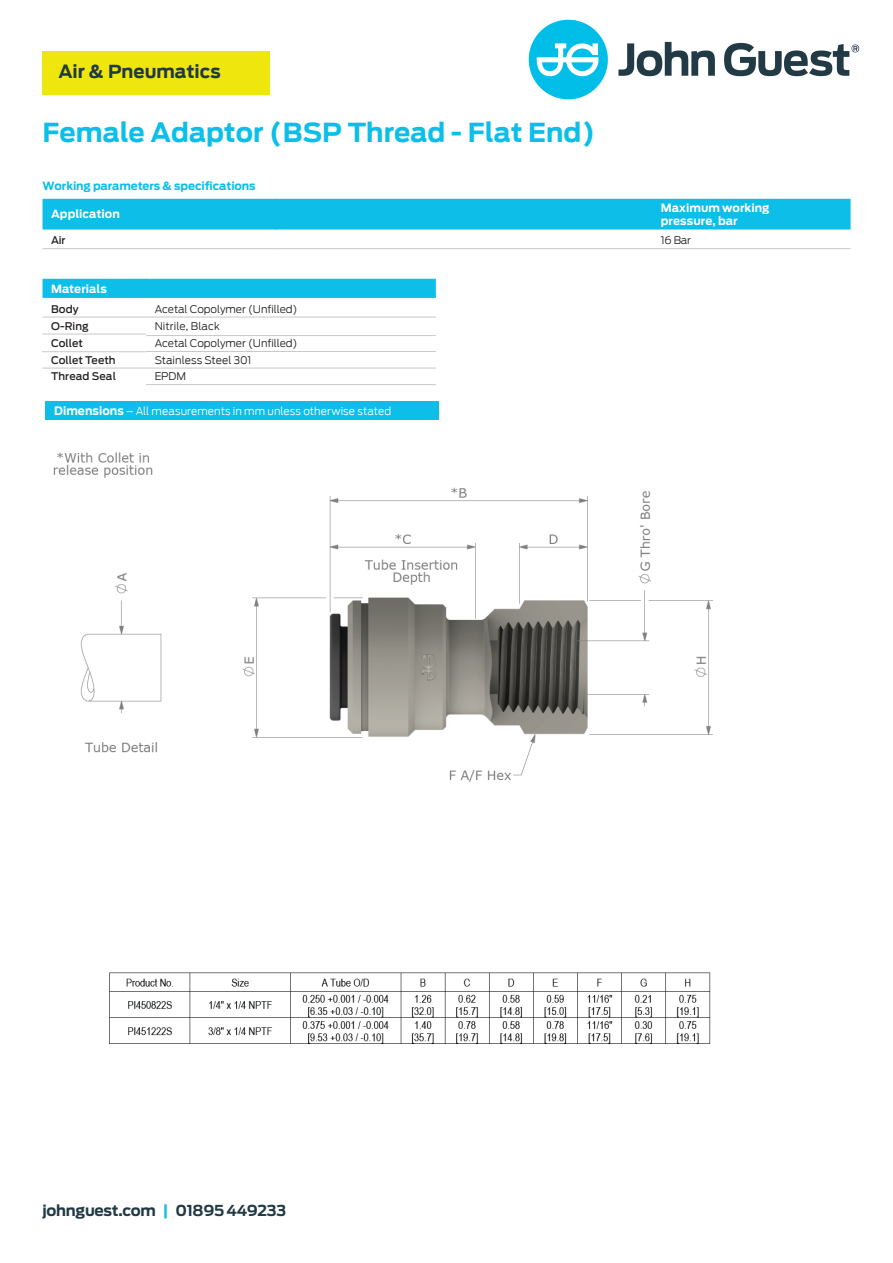
<style>
.page{position:relative;width:893px;height:1263px;background:#fff}
.page>*{position:absolute;margin:0;border:0;box-sizing:border-box;transform-origin:0 0}
.t1{font:700 26.25px "Antenna";color:#0dbee9}
.t2{font:700 18px "Antenna";color:#213944}
.t3{font:700 15px "Antenna";letter-spacing:-.02em;color:#213944}
.t4{font:700 11.25px/13.5px "Antenna";letter-spacing:.005em;color:#fff}
.t5{font:700 11.25px "Antenna";letter-spacing:-.01em;color:#0dbee9}
.t6{font:300 10.8px "Antenna";letter-spacing:.005em;color:#fff}
.t7{font:300 10.5px "Antenna";letter-spacing:-.01em;color:#231f20}
.t8{font:500 10.5px "Antenna";letter-spacing:.005em;color:#231f20}
.t9{font:300 10.5px "Antenna";letter-spacing:.01em;color:#231f20}
.s1{font-weight:700;font-size:11.55px}
.s2{color:#0dbee9}
</style>
<div class="page">
<div style="left:43px;top:51px;width:227px;height:43px;background:#efe60e"></div>
<div style="left:43px;top:279px;width:393px;height:19px;background:#0dbee9"></div>
<hr style="left:146px;top:317px;width:290px;height:1px;background:#c7c8ca">
<hr style="left:146px;top:335px;width:290px;height:1px;background:#c7c8ca">
<hr style="left:146px;top:368px;width:290px;height:1px;background:#c7c8ca">
<hr style="left:43px;top:317px;width:103px;height:1px;background:#c7c8ca">
<hr style="left:43px;top:334px;width:103px;height:1px;background:#c7c8ca">
<hr style="left:43px;top:368px;width:103px;height:1px;background:#c7c8ca">
<div style="left:43px;top:199px;width:807px;height:31px;background:#0dbee9"></div>
<hr style="left:275px;top:199px;width:1px;height:31px;background:#0dbee9">
<hr style="left:276px;top:248px;width:192px;height:1px;background:#c7c8ca">
<hr style="left:468px;top:248px;width:184px;height:1px;background:#c7c8ca">
<hr style="left:652px;top:248px;width:198px;height:1px;background:#c7c8ca">
<hr style="left:43px;top:248px;width:233px;height:1px;background:#c7c8ca">
<hr style="left:146px;top:351px;width:290px;height:1px;background:#c7c8ca">
<hr style="left:42px;top:351px;width:104px;height:1px;background:#c7c8ca">
<div style="left:46px;top:401px;width:393px;height:19px;background:#0dbee9"></div>
<hr style="left:146px;top:384px;width:290px;height:1px;background:#c7c8ca">
<img style="left:53px;top:452px;width:660px;height:592px">
<img style="left:528px;top:19px;width:332px;height:81px">
<h2 class="t2" style="left:58px;top:64px;width:164px">Air &amp; Pneumatics</h2>
<h1 class="t1" style="left:43px;top:121px;width:554px">Female Adaptor (BSP Thread - Flat End)</h1>
<p class="t5" style="left:43px;top:178px;width:215px">Working parameters &amp; specifications</p>
<p class="t4" style="left:51px;top:208px;width:70px">Application</p>
<p class="t4" style="left:661px;top:201px;width:110px">Maximum working pressure, bar</p>
<p class="t8" style="left:51px;top:234px;width:16px">Air</p>
<p class="t7" style="left:661px;top:234px;width:32px">16 Bar</p>
<p class="t4" style="left:51px;top:282px;width:57px">Materials</p>
<p class="t8" style="left:51px;top:303px;width:29px">Body</p>
<p class="t7" style="left:155px;top:303px;width:144px">Acetal Copolymer (Unfilled)</p>
<p class="t8" style="left:51px;top:320px;width:39px">O-Ring</p>
<p class="t9" style="left:155px;top:320px;width:67px">Nitrile, Black</p>
<p class="t8" style="left:51px;top:337px;width:34px">Collet</p>
<p class="t7" style="left:155px;top:337px;width:144px">Acetal Copolymer (Unfilled)</p>
<p class="t8" style="left:51px;top:354px;width:66px">Collet Teeth</p>
<p class="t7" style="left:155px;top:354px;width:98px">Stainless Steel 301</p>
<p class="t8" style="left:51px;top:370px;width:66px">Thread Seal</p>
<p class="t7" style="left:155px;top:370px;width:33px">EPDM</p>
<p class="t6" style="left:54px;top:405px;width:339px"><span class="s1">Dimensions</span> – All measurements in mm unless otherwise stated</p>
<h3 class="t3" style="left:43px;top:1200px;width:245px">johnguest.com <span class="s2">|</span> 01895 449233</h3>
</div>
